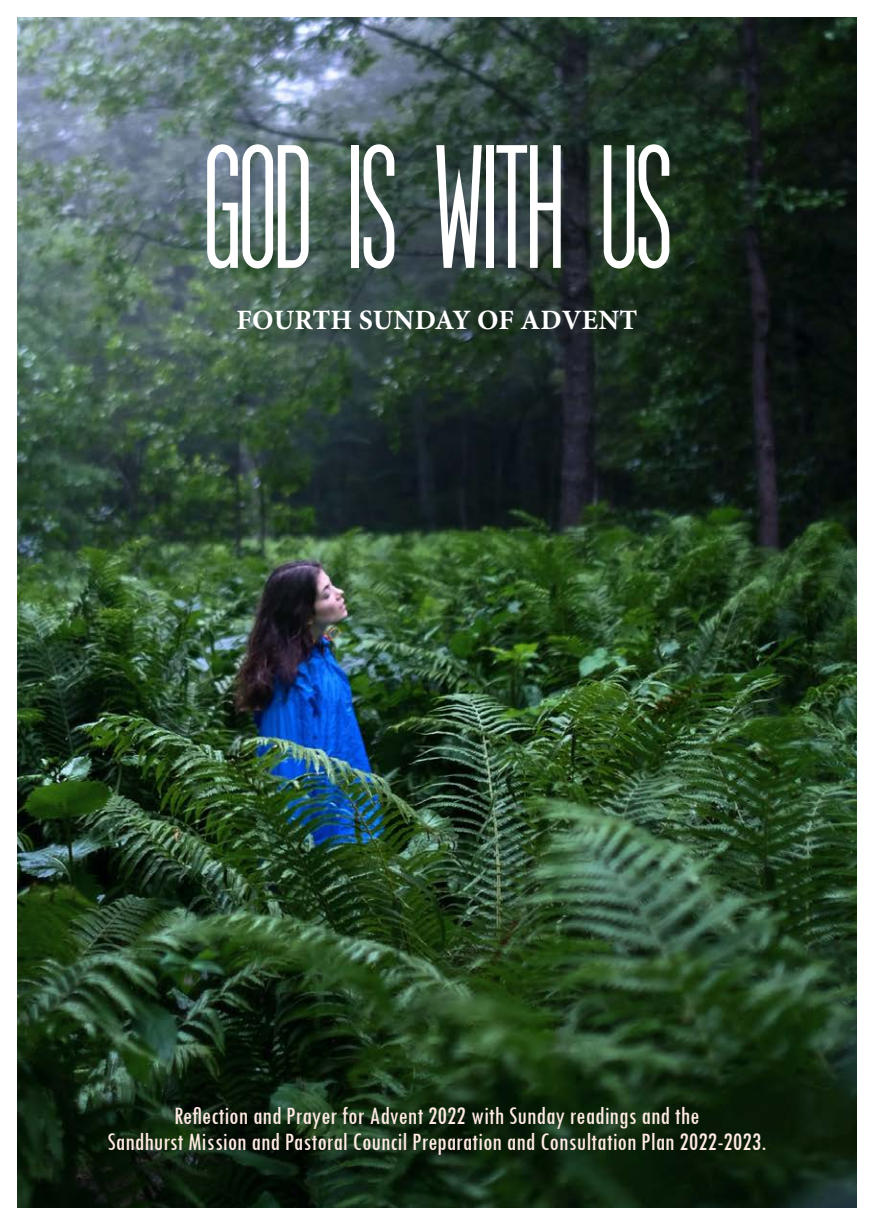
<style>
.page{position:relative;width:874px;height:1225px;background:#fff}
.page>*{position:absolute;margin:0;border:0;box-sizing:border-box;transform-origin:0 0}
.t1{font:184px "SF Movie Poster";color:#fff}
.t2{font:700 28px "Minion Pro";letter-spacing:.01em;color:#fff}
.t3{font:condensed 26px "Tw Cen";color:#ffebe4}
</style>
<div class="page">
<img style="left:17px;top:17px;width:839px;height:1191px">
<p class="t1" style="left:205px;top:109px;width:468px">GOD IS WITH US</p>
<p class="t2" style="left:236px;top:301px;width:402px">FOURTH SUNDAY OF ADVENT</p>
<p class="t3" style="left:174px;top:1100px;width:527px">Reflection and Prayer for Advent 2022 with Sunday readings and the</p>
<p class="t3" style="left:107px;top:1126px;width:660px">Sandhurst Mission and Pastoral Council Preparation and Consultation Plan 2022-2023.</p>
</div>
